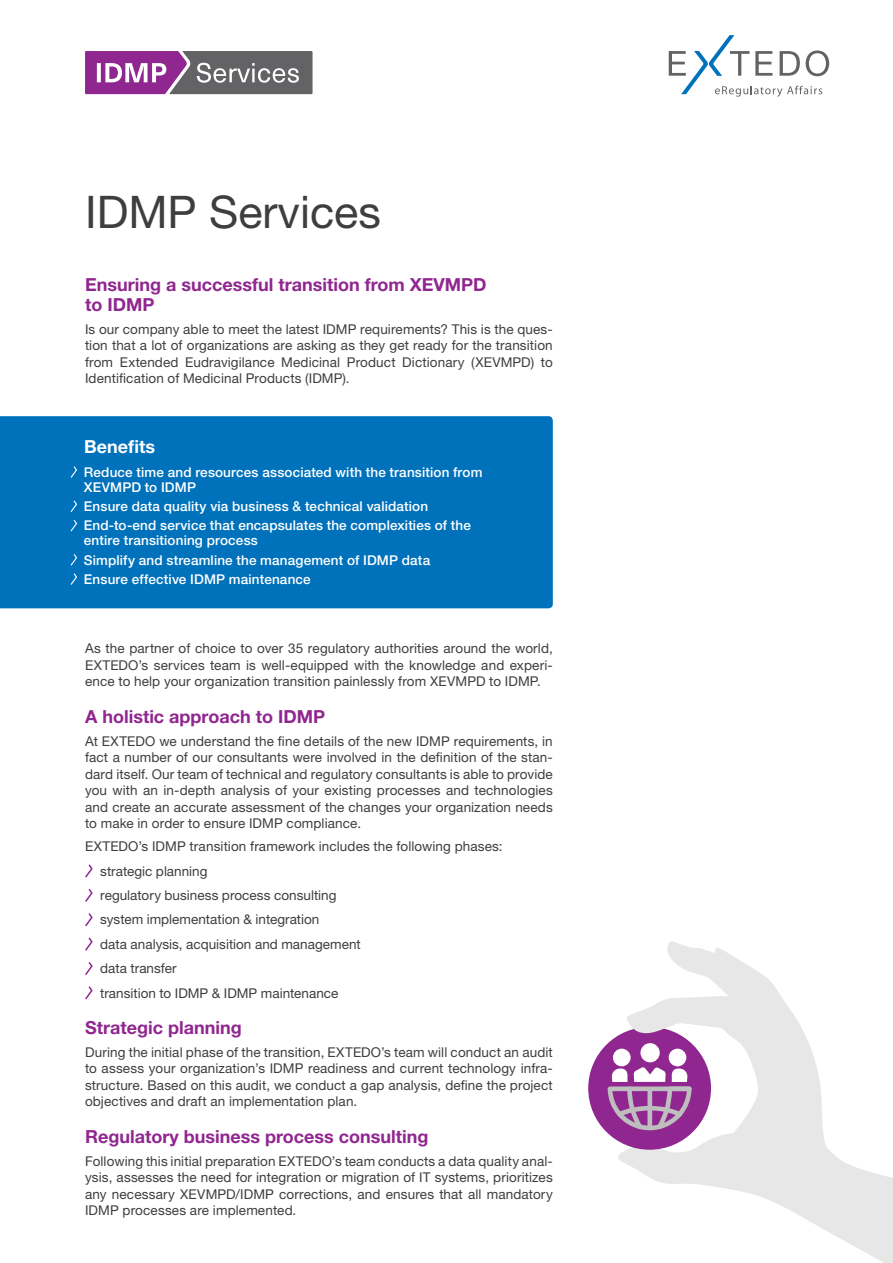
<style>
.page{position:relative;width:893px;height:1263px;background:#fff}
.page>*{position:absolute;margin:0;border:0;box-sizing:border-box;transform-origin:0 0}
.Head_1{font:45px "Helvetica Neue LT Pro";color:#3e3e3f}
.Head_2{font:700 18px/19.5px "Helvetica Neue LT Pro";color:#90268f}
.Benefit_Head{font:700 18px "Helvetica Neue LT Pro";color:#fff}
.Fließ{font:13.5px/16.5px "Helvetica Neue LT Pro";letter-spacing:.005em;color:#3e3e3f;text-align:justify}
.Benefit_Fließ{font:500 13.5px/15px "Helvetica Neue LT Pro";letter-spacing:.01em;color:#fff}
</style>
<div class="page">
<svg style="left:669px;top:35px;width:160px;height:62px"></svg>
<svg style="left:85px;top:864px;width:8px;height:14px"></svg>
<svg style="left:85px;top:888px;width:8px;height:14px"></svg>
<svg style="left:85px;top:913px;width:8px;height:14px"></svg>
<svg style="left:85px;top:937px;width:8px;height:14px"></svg>
<svg style="left:85px;top:962px;width:8px;height:13px"></svg>
<svg style="left:85px;top:986px;width:8px;height:14px"></svg>
<svg style="left:618px;top:1150px;width:275px;height:113px"></svg>
<svg style="left:627px;top:941px;width:229px;height:244px"></svg>
<div style="left:588px;top:1027px;width:123px;height:123px;background:#90268f;border-radius:50%"></div>
<svg style="left:627px;top:997px;width:90px;height:39px"></svg>
<div style="left:640px;top:1043px;width:20px;height:19px;background:#fff;border-radius:50%"></div>
<div style="left:669px;top:1049px;width:17px;height:17px;background:#fff;border-radius:50%"></div>
<div style="left:613px;top:1049px;width:18px;height:17px;background:#fff;border-radius:50%"></div>
<svg style="left:608px;top:1067px;width:83px;height:63px"></svg>
<div style="left:0;top:416px;width:553px;height:192px;background:#0072bc"></div>
<svg style="left:69px;top:465px;width:9px;height:14px"></svg>
<svg style="left:69px;top:499px;width:9px;height:14px"></svg>
<svg style="left:69px;top:519px;width:9px;height:14px"></svg>
<svg style="left:69px;top:553px;width:9px;height:33px"></svg>
<svg style="left:85px;top:51px;width:228px;height:43px;background:#89658a"></svg>
<p class="Head_1" style="left:85px;top:185px;width:297px">IDMP Services</p>
<p class="Head_2" style="left:85px;top:275px;width:403px">Ensuring a successful transition from XEVMPD to IDMP</p>
<p class="Fließ" style="left:85px;top:320px;width:469px">Is our company able to meet the latest IDMP requirements? This is the ques&shy;tion that a lot of organizations are asking as they get ready for the transition from Extended Eudravigilance Medicinal Product Dictionary (XEVMPD) to Identification of Medicinal Products (IDMP).</p>
<p class="Benefit_Head" style="left:84px;top:436px;width:73px">Benefits</p>
<p class="Benefit_Fließ" style="left:84px;top:464px;width:400px">Reduce time and resources associated with the transition from<br>XEVMPD to IDMP</p>
<p class="Benefit_Fließ" style="left:84px;top:499px;width:346px">Ensure data quality via business &amp; technical validation</p>
<p class="Benefit_Fließ" style="left:84px;top:518px;width:388px">End-to-end service that encapsulates the complexities of the entire transitioning process</p>
<p class="Benefit_Fließ" style="left:84px;top:552px;width:348px">Simplify and streamline the management of IDMP data</p>
<p class="Benefit_Fließ" style="left:84px;top:571px;width:228px">Ensure effective IDMP maintenance</p>
<p class="Fließ" style="left:85px;top:640px;width:469px">As the partner of choice to over 35 regulatory authorities around the world, EXTEDO’s services team is well-equipped with the knowledge and experi&shy;ence to help your organization transition painlessly from XEVMPD to IDMP.</p>
<p class="Head_2" style="left:85px;top:706px;width:241px">A holistic approach to IDMP</p>
<p class="Fließ" style="left:85px;top:733px;width:469px">At EXTEDO we understand the fine details of the new IDMP requirements, in fact a number of our consultants were involved in the definition of the stan&shy;dard itself. Our team of technical and regulatory consultants is able to provide you with an in-depth analysis of your existing processes and technologies and create an accurate assessment of the changes your organization needs to make in order to ensure IDMP compliance.</p>
<p class="Fließ" style="left:85px;top:838px;width:419px">EXTEDO’s IDMP transition framework includes the following phases:</p>
<p class="Fließ" style="left:100px;top:862px;width:109px">strategic planning</p>
<p class="Fließ" style="left:100px;top:887px;width:238px">regulatory business process consulting</p>
<p class="Fließ" style="left:100px;top:911px;width:221px">system implementation &amp; integration</p>
<p class="Fließ" style="left:100px;top:935px;width:262px">data analysis, acquisition and management</p>
<p class="Fließ" style="left:100px;top:960px;width:78px">data transfer</p>
<p class="Fließ" style="left:100px;top:984px;width:240px">transition to IDMP &amp; IDMP maintenance</p>
<p class="Head_2" style="left:85px;top:1017px;width:158px">Strategic planning</p>
<p class="Fließ" style="left:85px;top:1044px;width:469px">During the initial phase of the transition, EXTEDO’s team will conduct an audit to assess your organization’s IDMP readiness and current technology infra&shy;structure. Based on this audit, we conduct a gap analysis, define the project objectives and draft an implementation plan.</p>
<p class="Head_2" style="left:85px;top:1126px;width:345px">Regulatory business process consulting</p>
<p class="Fließ" style="left:85px;top:1152px;width:469px">Following this initial preparation EXTEDO’s team conducts a data quality anal&shy;ysis, assesses the need for integration or migration of IT systems, prioritizes any necessary XEVMPD/IDMP corrections, and ensures that all mandatory IDMP processes are implemented.</p>
</div>
